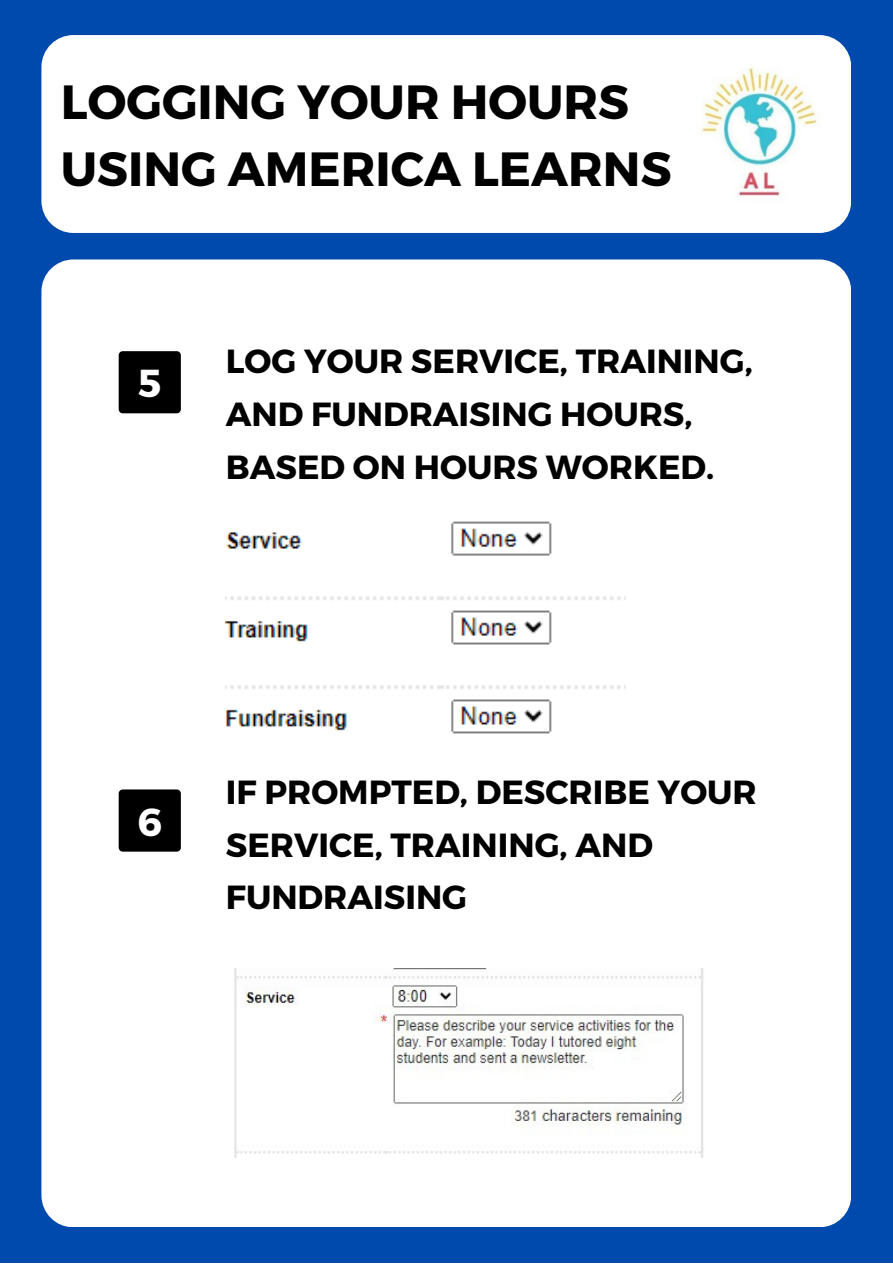
<style>
.page{position:relative;width:893px;height:1264px;background:#fff}
.page>*{position:absolute;margin:0;border:0;box-sizing:border-box;transform-origin:0 0}
.t1{font:700 48px "Montserrat";color:#000}
.t2{font:700 39px "Montserrat";color:#fff}
.t3{font:700 33.45px/52.8px "Montserrat";color:#000}
</style>
<div class="page">
<div style="left:0;top:0;width:892px;height:1262px;background:#004aad"></div>
<div style="left:41px;top:35px;width:810px;height:198px;background:#fff;border-radius:32px"></div>
<div style="left:41px;top:259px;width:810px;height:968px;background:#fff;border-radius:32px"></div>
<div style="left:119px;top:351px;width:62px;height:62px;background:#000;border-radius:4px"></div>
<div style="left:119px;top:789px;width:62px;height:62px;background:#000;border-radius:4px"></div>
<img style="left:226px;top:521px;width:399px;height:213px">
<img style="left:234px;top:968px;width:470px;height:189px">
<img style="left:701px;top:67px;width:117px;height:129px">
<p class="t1" style="left:61px;top:71px;width:569px">LOGGING YOUR HOURS</p>
<p class="t1" style="left:61px;top:137px;width:612px">USING AMERICA LEARNS</p>
<p class="t2" style="left:138px;top:358px;width:25px">5</p>
<p class="t3" style="left:226px;top:333px;width:528px">LOG YOUR SERVICE, TRAINING,<br>AND FUNDRAISING HOURS,<br>BASED ON HOURS WORKED.</p>
<p class="t2" style="left:137px;top:796px;width:26px">6</p>
<p class="t3" style="left:226px;top:763px;width:532px">IF PROMPTED, DESCRIBE YOUR<br>SERVICE, TRAINING, AND<br>FUNDRAISING</p>
</div>
